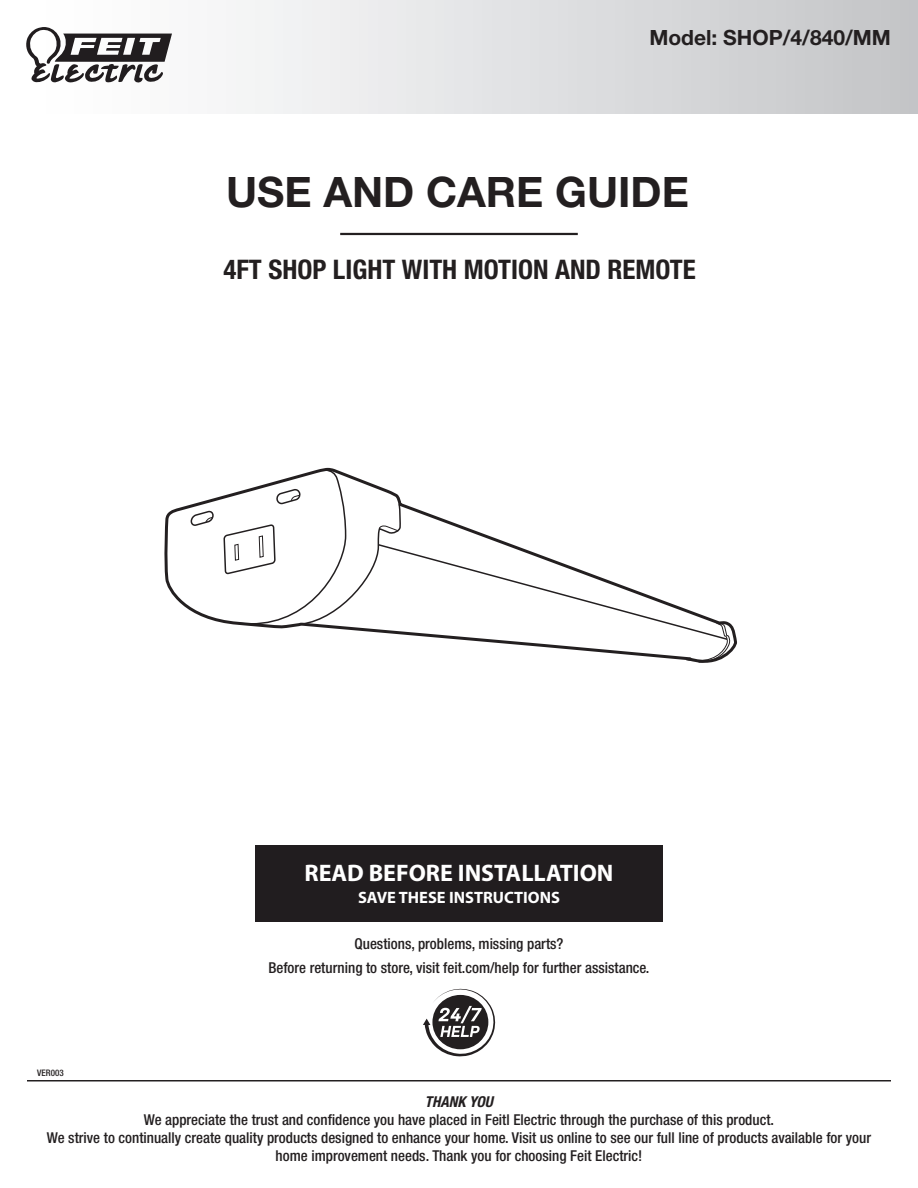
<style>
.page{position:relative;width:918px;height:1188px;background:#fff}
.page>*{position:absolute;margin:0;border:0;box-sizing:border-box;transform-origin:0 0}
.t1{font:700 42px "Helvetica Neue LT Std";color:#231f20}
.t2{font:700 condensed 27px "Helvetica Neue LT Std";color:#231f20}
.t3{font:700 24px "Myriad Pro";color:#fff}
.t4{font:700 21px "Helvetica Neue LT Std";color:#231f20}
.t5{font:700 16.5px "Myriad Pro";color:#fff}
.t6{font:500 condensed 15px/18px "Helvetica Neue LT Std";color:#231f20;text-align:center}
.t7{font:italic 700 condensed 15px "Helvetica Neue LT Std";color:#231f20}
.t8{font:500 condensed 9px "Helvetica Neue LT Std";color:#231f20}
</style>
<div class="page">
<div style="left:0;top:0;width:918px;height:113px;background:linear-gradient(to right,#fff,#c5c6c9)"></div>
<hr style="left:27px;top:1080px;width:864px;height:2px;background:#231f20">
<hr style="left:340px;top:233px;width:238px;height:2px;background:#231f20">
<svg style="left:25px;top:27px;width:147px;height:56px"></svg>
<div style="left:255px;top:845px;width:408px;height:76px;background:#211d1f"></div>
<svg style="left:423px;top:988px;width:73px;height:69px"></svg>
<svg style="left:164px;top:467px;width:572px;height:186px"></svg>
<svg style="left:378px;top:525px;width:352px;height:138px"></svg>
<svg style="left:190px;top:469px;width:539px;height:172px"></svg>
<h3 class="t4" style="left:649px;top:24px;width:243px">Model: SHOP/4/840/MM</h3>
<h1 class="t1" style="left:226px;top:166px;width:464px">USE AND CARE GUIDE</h1>
<h2 class="t2" style="left:223px;top:253px;width:474px">4FT SHOP LIGHT WITH MOTION AND REMOTE</h2>
<h3 class="t3" style="left:304px;top:859px;width:311px">READ BEFORE INSTALLATION</h3>
<p class="t5" style="left:358px;top:889px;width:203px">SAVE THESE INSTRUCTIONS</p>
<p class="t8" style="left:37px;top:1068px;width:28px">VER003</p>
<p class="t6" style="left:268px;top:931px;width:383px;line-height:24.8px">Questions, problems, missing parts?<br>Before returning to store, visit feit.com/help for further assistance.</p>
<p class="t7" style="left:425px;top:1093px;width:73px">THANK YOU</p>
<p class="t6" style="left:47px;top:1111px;width:826px">We appreciate the trust and confidence you have placed in Feitl Electric through the purchase of this product.<br>We strive to continually create quality products designed to enhance your home. Visit us online to see our full line of products available for your home improvement needs. Thank you for choosing Feit Electric!</p>
</div>
